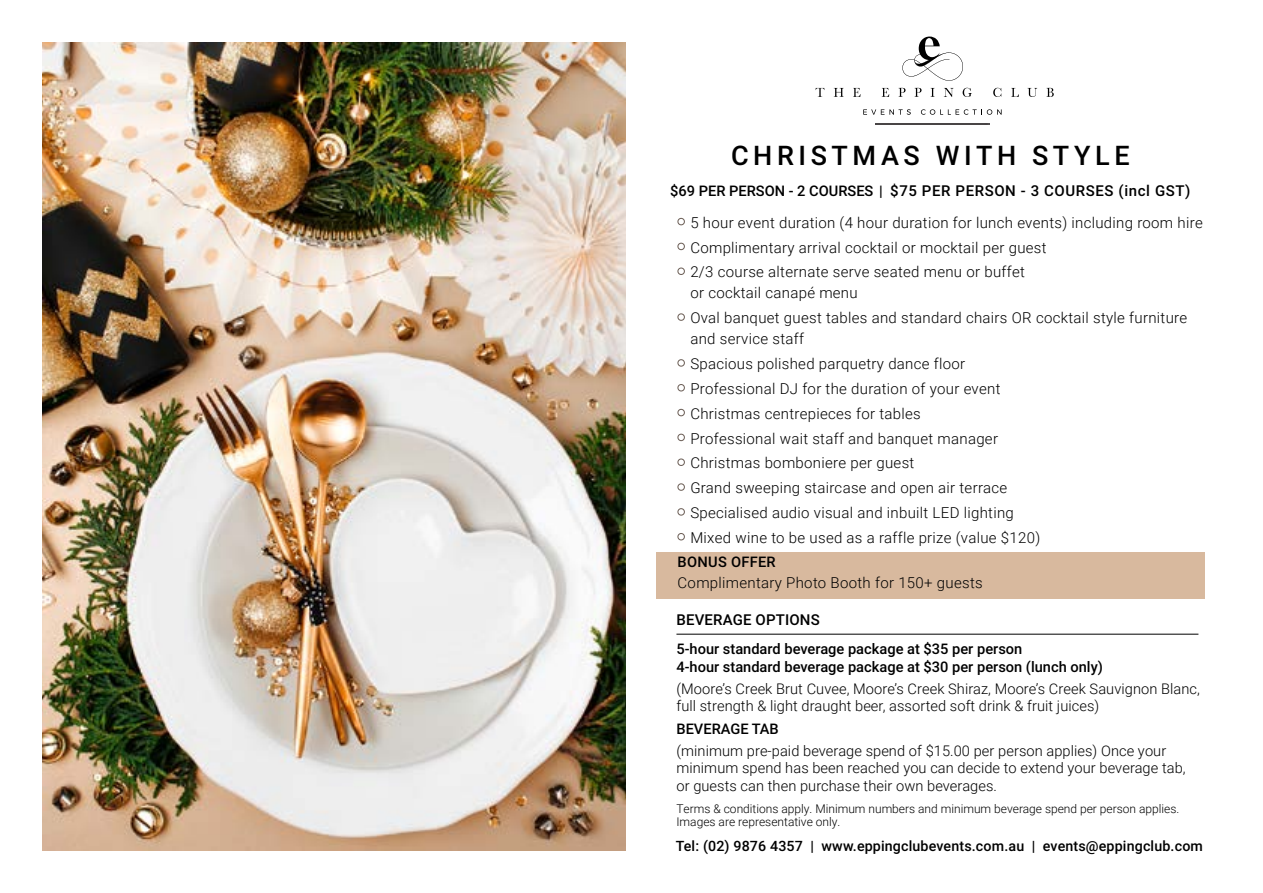
<style>
.page{position:relative;width:1263px;height:893px;background:#fff}
.page>*{position:absolute;margin:0;border:0;box-sizing:border-box;transform-origin:0 0}
.t1{font:500 27px "Roboto";letter-spacing:.17em;color:#000}
.t2{font:300 15px/21px "Roboto";letter-spacing:.02em;color:#000}
.t3{font:500 15px "Roboto";letter-spacing:.04em;color:#000}
.t4{font:500 15px "Roboto";letter-spacing:.01em;color:#000}
.t5{font:300 14.7px/17.5px "Roboto";letter-spacing:.005em;color:#000}
.t6{font:500 14.7px/18px "Roboto";color:#000}
.t7{font:500 14.7px "Roboto";letter-spacing:.02em;color:#000}
.t8{font:500 14.25px "Roboto";letter-spacing:.01em;color:#000}
.t9{font:300 12px/13.5px "Roboto";color:#000}
.s1{font-size:14.7px}
</style>
<div class="page">
<div style="left:656px;top:553px;width:549px;height:46px;background:#d8b99e"></div>
<img style="left:43px;top:43px;width:582px;height:807px">
<svg style="left:816px;top:88px;width:8px;height:9px"></svg>
<svg style="left:834px;top:88px;width:10px;height:9px"></svg>
<svg style="left:853px;top:88px;width:7px;height:9px"></svg>
<svg style="left:882px;top:88px;width:7px;height:9px"></svg>
<svg style="left:898px;top:88px;width:7px;height:9px"></svg>
<svg style="left:914px;top:88px;width:7px;height:9px"></svg>
<svg style="left:930px;top:88px;width:4px;height:9px"></svg>
<svg style="left:944px;top:88px;width:9px;height:9px"></svg>
<svg style="left:963px;top:88px;width:9px;height:9px"></svg>
<svg style="left:993px;top:88px;width:8px;height:9px"></svg>
<svg style="left:1011px;top:88px;width:8px;height:9px"></svg>
<svg style="left:1027px;top:88px;width:10px;height:9px"></svg>
<svg style="left:1046px;top:88px;width:8px;height:9px"></svg>
<svg style="left:863px;top:109px;width:48px;height:6px"></svg>
<svg style="left:921px;top:109px;width:80px;height:6px"></svg>
<img style="left:876px;top:124px;width:113px;height:1px">
<svg style="left:902px;top:37px;width:61px;height:44px"></svg>
<hr style="left:676px;top:634px;width:522px;height:1px;background:#000">
<h1 class="t1" style="left:731px;top:137px;width:400px">CHRISTMAS WITH STYLE</h1>
<p class="t3" style="left:670px;top:180px;width:522px"><span class="s1">$69 PER PERSON - 2 COURSES |</span> $75 PER PERSON - 3 COURSES (incl GST)</p>
<p class="t2" style="left:678px;top:211px;width:527px"><sup>●</sup> 5 hour event duration (4 hour duration for lunch events) including room hire</p>
<p class="t2" style="left:678px;top:236px;width:371px"><sup>●</sup> Complimentary arrival cocktail or mocktail per guest</p>
<p class="t2" style="left:690px;top:261px;width:336px;text-indent:-13px"><sup>●</sup> 2/3 course alternate serve seated menu or buffet or cocktail canapé menu</p>
<p class="t2" style="left:690px;top:307px;width:498px;text-indent:-13px"><sup>●</sup> Oval banquet guest tables and standard chairs OR cocktail style furniture and service staff</p>
<p class="t2" style="left:678px;top:353px;width:289px"><sup>●</sup> Spacious polished parquetry dance floor</p>
<p class="t2" style="left:678px;top:377px;width:324px"><sup>●</sup> Professional DJ for the duration of your event</p>
<p class="t2" style="left:678px;top:402px;width:245px"><sup>●</sup> Christmas centrepieces for tables</p>
<p class="t2" style="left:678px;top:427px;width:322px"><sup>●</sup> Professional wait staff and banquet manager</p>
<p class="t2" style="left:678px;top:452px;width:238px"><sup>●</sup> Christmas bomboniere per guest</p>
<p class="t2" style="left:678px;top:477px;width:331px"><sup>●</sup> Grand sweeping staircase and open air terrace</p>
<p class="t2" style="left:678px;top:502px;width:338px"><sup>●</sup> Specialised audio visual and inbuilt LED lighting</p>
<p class="t2" style="left:678px;top:526px;width:364px"><sup>●</sup> Mixed wine to be used as a raffle prize (value $120)</p>
<p class="t7" style="left:678px;top:551px;width:100px">BONUS OFFER</p>
<p class="t2" style="left:678px;top:571px;width:307px">Complimentary Photo Booth for 150+ guests</p>
<p class="t4" style="left:676px;top:609px;width:145px">BEVERAGE OPTIONS</p>
<p class="t6" style="left:676px;top:639px;width:428px">5-hour standard beverage package at $35 per person<br>4-hour standard beverage package at $30 per person (lunch only)</p>
<p class="t5" style="left:676px;top:679px;width:525px">(Moore’s Creek Brut Cuvee, Moore’s Creek Shiraz, Moore’s Creek Sauvignon Blanc, full strength &amp; light draught beer, assorted soft drink &amp; fruit juices)</p>
<p class="t6" style="left:676px;top:719px;width:104px">BEVERAGE TAB</p>
<p class="t5" style="left:676px;top:741px;width:511px">(minimum pre-paid beverage spend of $15.00 per person applies) Once your minimum spend has been reached you can decide to extend your beverage tab, or guests can then purchase their own beverages.</p>
<p class="t9" style="left:676px;top:801px;width:504px">Terms &amp; conditions apply. Minimum numbers and minimum beverage spend per person applies.<br>Images are representative only.</p>
<p class="t8" style="left:676px;top:836px;width:529px">Tel: (02) 9876 4357 | www.eppingclubevents.com.au | events@eppingclub.com</p>
</div>
